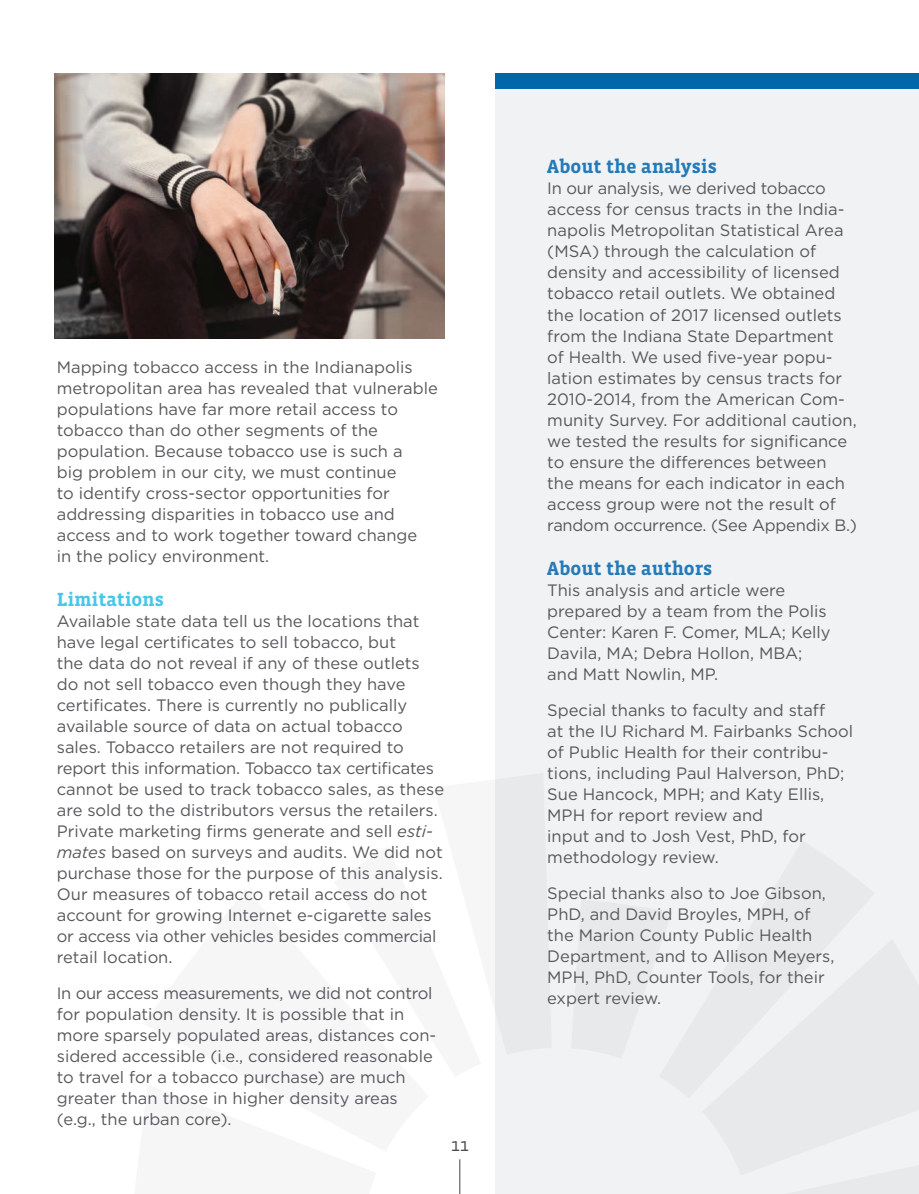
<style>
.page{position:relative;width:919px;height:1194px;background:#fff}
.page>*{position:absolute;margin:0;border:0;box-sizing:border-box;transform-origin:0 0}
.t1{font:700 19.5px "Vista Slab";color:#247ab8}
.t2{font:700 19.5px "Vista Slab";color:#47c7e9}
.t3{font:18px "Vista Slab";color:#4b4c4d}
.t4{font:16.5px/21px "Gotham";color:#57585a}
.s1{font-style:italic}
</style>
<div class="page">
<div style="left:495px;top:81px;width:424px;height:1113px;background:#f1f2f3"></div>
<div style="left:495px;top:74px;width:424px;height:15px;background:#0067aa"></div>
<hr style="left:459px;top:1159px;width:1px;height:35px;background:#4b4c4d">
<img style="left:55px;top:74px;width:389px;height:264px">
<p class="t4" style="left:57px;top:356px;width:382px">Mapping tobacco access in the Indianapolis metropolitan area has revealed that vulnerable populations have far more retail access to tobacco than do other segments of the population. Because tobacco use is such a<br>big problem in our city, we must continue<br>to identify cross-sector opportunities for addressing disparities in tobacco use and access and to work together toward change<br>in the policy environment.</p>
<h2 class="t2" style="left:57px;top:591px;width:109px">Limitations</h2>
<p class="t4" style="left:57px;top:610px;width:389px">Available state data tell us the locations that have legal certifcates to sell tobacco, but<br>the data do not reveal if any of these outlets do not sell tobacco even though they have certifcates. There is currently no publically available source of data on actual tobacco sales. Tobacco retailers are not required to report this information. Tobacco tax certifcates cannot be used to track tobacco sales, as these are sold to the distributors versus the retailers.<br>Private marketing frms generate and sell <span class="s1">esti&shy;mates</span> based on surveys and audits. We did not purchase those for the purpose of this analysis.<br>Our measures of tobacco retail access do not account for growing Internet e-cigarette sales or access via other vehicles besides commercial retail location.</p>
<p class="t4" style="left:57px;top:983px;width:381px">In our access measurements, we did not control for population density. It is possible that in more sparsely populated areas, distances con&shy;sidered accessible (i.e., considered reasonable to travel for a tobacco purchase) are much greater than those in higher density areas (e.g., the urban core).</p>
<p class="t3" style="left:451px;top:1136px;width:19px">11</p>
<p class="t1" style="left:547px;top:158px;width:171px">About the analysis</p>
<p class="t4" style="left:547px;top:178px;width:311px">In our analysis, we derived tobacco access for census tracts in the India&shy;napolis Metropolitan Statistical Area (MSA) through the calculation of density and accessibility of licensed tobacco retail outlets. We obtained the location of 2017 licensed outlets from the Indiana State Department<br>of Health. We used fve-year popu&shy;lation estimates by census tracts for 2010-2014, from the American Com&shy;munity Survey. For additional caution, we tested the results for signifcance to ensure the differences between the means for each indicator in each access group were not the result of random occurrence. (See Appendix B.)</p>
<p class="t1" style="left:547px;top:560px;width:167px">About the authors</p>
<p class="t4" style="left:547px;top:579px;width:285px">This analysis and article were prepared by a team from the Polis<br>Center: Karen F. Comer, MLA; Kelly<br>Davila, MA; Debra Hollon, MBA; and Matt Nowlin, MP.</p>
<p class="t4" style="left:547px;top:699px;width:307px">Special thanks to faculty and staff<br>at the IU Richard M. Fairbanks School of Public Health for their contribu&shy;tions, including Paul Halverson, PhD;<br>Sue Hancock, MPH; and Katy Ellis,<br>MPH for report review and<br>input and to Josh Vest, PhD, for methodology review.</p>
<p class="t4" style="left:547px;top:882px;width:289px">Special thanks also to Joe Gibson,<br>PhD, and David Broyles, MPH, of the Marion County Public Health<br>Department, and to Allison Meyers,<br>MPH, PhD, Counter Tools, for their expert review.</p>
</div>
